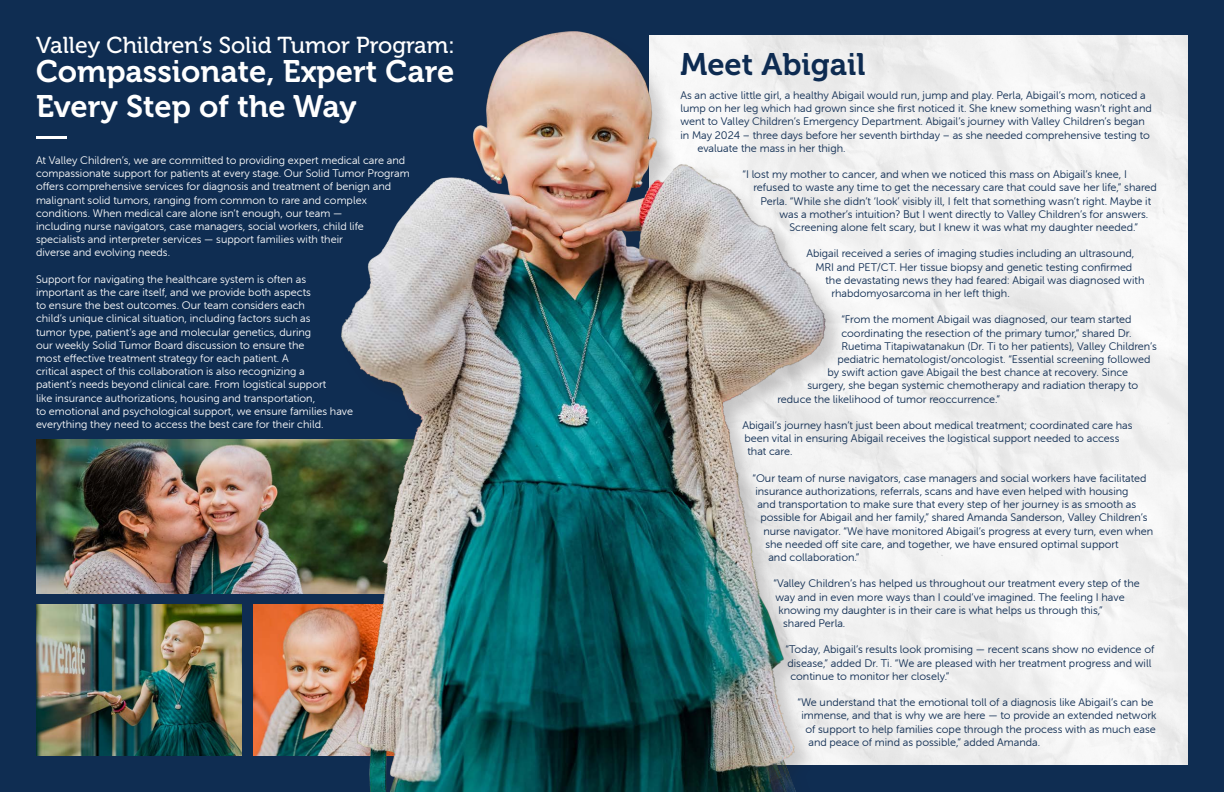
<style>
.page{position:relative;width:1224px;height:792px;background:#0f2d52}
.page>*{position:absolute;margin:0;border:0;box-sizing:border-box;transform-origin:0 0}
.t1{font:31px/35px "Museo 700";color:#fff}
.t2{font:31px "Museo 700";color:#0d2b51}
.t3{font:23px "Museo 500";color:#fff}
.t4{font:11px/13.2px "Museo Sans Rounded 300";color:#0d2b51}
.t5{font:11px/13.2px "Museo Sans Rounded 300";color:#fff}
</style>
<div class="page">
<img style="left:847px;top:36px;width:341px;height:729px">
<img style="left:36px;top:440px;width:301px;height:154px">
<img style="left:36px;top:604px;width:206px;height:152px">
<img style="left:253px;top:604px;width:84px;height:152px">
<img style="left:337px;top:31px;width:510px;height:761px">
<hr style="left:36px;top:136px;width:30px;height:3px;background:#fff">
<p class="t3" style="left:36px;top:33px;width:421px">Valley Children’s Solid Tumor Program:</p>
<p class="t1" style="left:36px;top:55px;width:420px">Compassionate, Expert Care<br>Every Step of the Way</p>
<p class="t5" style="left:36px;top:154px;width:375px">At Valley Children’s, we are committed to providing expert medical care and compassionate support for patients at every stage. Our Solid Tumor Program offers comprehensive services for diagnosis and treatment of benign and malignant solid tumors, ranging from common to rare and complex conditions. When medical care alone isn’t enough, our team —<br>including nurse navigators, case managers, social workers, child life specialists and interpreter services — support families with their<br>diverse and evolving needs.</p>
<p class="t5" style="left:36px;top:273px;width:319px">Support for navigating the healthcare system is often as important as the care itself, and we provide both aspects<br>to ensure the best outcomes. Our team considers each<br>child’s unique clinical situation, including factors such as<br>tumor type, patient’s age and molecular genetics, during<br>our weekly Solid Tumor Board discussion to ensure the<br>most effective treatment strategy for each patient. A<br>critical aspect of this collaboration is also recognizing a<br>patient’s needs beyond clinical care. From logistical support<br>like insurance authorizations, housing and transportation,<br>to emotional and psychological support, we ensure families have everything they need to access the best care for their child.</p>
<p class="t2" style="left:680px;top:47px;width:187px">Meet Abigail</p>
<p class="t4" style="left:680px;top:89px;width:467px">As an active little girl, a healthy Abigail would run, jump and play. Perla, Abigail’s mom, noticed a</p>
<p class="t4" style="left:680px;top:102px;width:473px">lump on her leg which had grown since she first noticed it. She knew something wasn’t right and</p>
<p class="t4" style="left:680px;top:115px;width:466px">went to Valley Children’s Emergency Department. Abigail’s journey with Valley Children’s began</p>
<p class="t4" style="left:680px;top:128px;width:471px">in May 2024 – three days before her seventh birthday – as she needed comprehensive testing to</p>
<p class="t4" style="left:697px;top:142px;width:150px">evaluate the mass in her thigh.</p>
<p class="t4" style="left:742px;top:168px;width:386px">“I lost my mother to cancer, and when we noticed this mass on Abigail’s knee, I</p>
<p class="t4" style="left:753px;top:181px;width:405px">refused to waste any time to get the necessary care that could save her life,” shared</p>
<p class="t4" style="left:760px;top:194px;width:392px">Perla. “While she didn’t ‘look’ visibly ill, I felt that something wasn’t right. Maybe it</p>
<p class="t4" style="left:779px;top:208px;width:370px">was a mother’s intuition? But I went directly to Valley Children’s for answers.</p>
<p class="t4" style="left:789px;top:221px;width:350px">Screening alone felt scary, but I knew it was what my daughter needed.”</p>
<p class="t4" style="left:806px;top:247px;width:330px">Abigail received a series of imaging studies including an ultrasound,</p>
<p class="t4" style="left:815px;top:260px;width:319px">MRI and PET/CT. Her tissue biopsy and genetic testing confirmed</p>
<p class="t4" style="left:825px;top:274px;width:321px">the devastating news they had feared: Abigail was diagnosed with</p>
<p class="t4" style="left:831px;top:287px;width:180px">rhabdomyosarcoma in her left thigh.</p>
<p class="t4" style="left:841px;top:313px;width:292px">“From the moment Abigail was diagnosed, our team started</p>
<p class="t4" style="left:841px;top:326px;width:292px">coordinating the resection of the primary tumor,” shared Dr.</p>
<p class="t4" style="left:841px;top:340px;width:317px">Ruetima Titapiwatanakun (Dr. Ti to her patients), Valley Children’s</p>
<p class="t4" style="left:837px;top:353px;width:315px">pediatric hematologist/oncologist. “Essential screening followed</p>
<p class="t4" style="left:827px;top:366px;width:302px">by swift action gave Abigail the best chance at recovery. Since</p>
<p class="t4" style="left:807px;top:379px;width:333px">surgery, she began systemic chemotherapy and radiation therapy to</p>
<p class="t4" style="left:777px;top:392px;width:224px">reduce the likelihood of tumor reoccurrence.”</p>
<p class="t4" style="left:742px;top:419px;width:392px">Abigail’s journey hasn’t just been about medical treatment; coordinated care has been vital in ensuring Abigail receives the logistical support needed to access that care.</p>
<p class="t4" style="left:752px;top:472px;width:396px">“Our team of nurse navigators, case managers and social workers have facilitated</p>
<p class="t4" style="left:755px;top:485px;width:375px">insurance authorizations, referrals, scans and have even helped with housing</p>
<p class="t4" style="left:757px;top:498px;width:380px">and transportation to make sure that every step of her journey is as smooth as</p>
<p class="t4" style="left:760px;top:511px;width:389px">possible for Abigail and her family,” shared Amanda Sanderson, Valley Children’s</p>
<p class="t4" style="left:763px;top:524px;width:391px">nurse navigator. “We have monitored Abigail’s progress at every turn, even when</p>
<p class="t4" style="left:765px;top:538px;width:355px">she needed off site care, and together, we have ensured optimal support</p>
<p class="t4" style="left:768px;top:551px;width:93px">and collaboration.”</p>
<p class="t4" style="left:773px;top:577px;width:368px">“Valley Children’s has helped us throughout our treatment every step of the</p>
<p class="t4" style="left:775px;top:590px;width:351px">way and in even more ways than I could’ve imagined. The feeling I have</p>
<p class="t4" style="left:778px;top:604px;width:326px">knowing my daughter is in their care is what helps us through this,”</p>
<p class="t4" style="left:783px;top:617px;width:64px">shared Perla.</p>
<p class="t4" style="left:785px;top:643px;width:371px">“Today, Abigail’s results look promising — recent scans show no evidence of disease,” added Dr. Ti. “We are pleased with her treatment progress and will continue to monitor her closely.”</p>
<p class="t4" style="left:797px;top:696px;width:358px">“We understand that the emotional toll of a diagnosis like Abigail’s can be</p>
<p class="t4" style="left:801px;top:709px;width:357px">immense, and that is why we are here — to provide an extended network</p>
<p class="t4" style="left:805px;top:722px;width:352px">of support to help families cope through the process with as much ease</p>
<p class="t4" style="left:808px;top:736px;width:233px">and peace of mind as possible,” added Amanda.</p>
</div>
